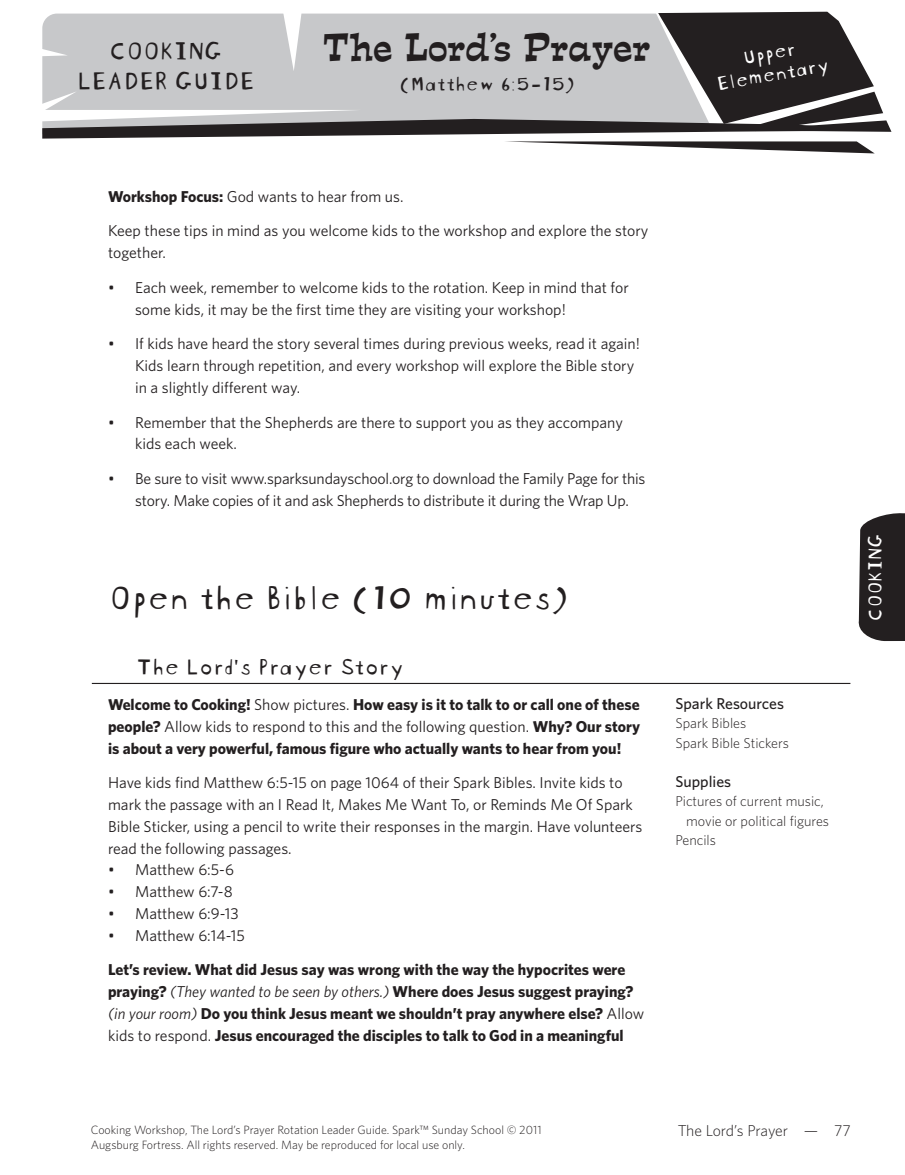
<style>
.page{position:relative;width:905px;height:1175px;background:#fff}
.page>*{position:absolute;margin:0;border:0;box-sizing:border-box;transform-origin:0 0}
._1h1{font:36px "Blockhead Unplugged";color:#231f20}
.t1{font:36px "Estro Font";letter-spacing:-.005em;color:#231f20;scale:.95 1}
.A_head{font:27px/30px "Blockhead Unplugged";color:#231f20;text-align:center}
._2h2{font:24px "Blockhead Unplugged";color:#231f20}
.A_head-2{font:21px/21px "Blockhead Unplugged";color:#fff;text-align:center}
.t2{font:21px "Blockhead Unplugged";color:#231f20}
._6BL{font:15.75px/21.8px "Whitney";color:#231f20}
.Body{font:700 15.75px/21.8px "Whitney";color:#231f20;text-align:justify}
.Body-2{font:15.75px/21.8px "Whitney";color:#231f20}
.BL-no{font:15.75px "Whitney";color:#231f20}
._4Sidebar_head{font:500 15.75px "Whitney";color:#231f20}
.t3{font:300 15.75px "Whitney";letter-spacing:-.01em;color:#231f20}
._5Sidebar_text{font:300 14.25px/19.5px "Whitney";color:#231f20}
.t4{font:300 12px/15px "Whitney";color:#231f20}
.s1{font-weight:700}
.s2{font-weight:400}
.s3{font-weight:400;font-style:italic}
</style>
<div class="page">
<svg style="left:42px;top:11px;width:849px;height:142px"></svg>
<svg style="left:858px;top:513px;width:46px;height:128px;background:#353132"></svg>
<hr style="left:92px;top:683px;width:758px;height:1px;background:#231f20">
<p class="A_head" style="left:76px;top:33px;width:179px">COOKING<br>LEADER GUIDE</p>
<h1 class="t1" style="left:323px;top:21px;width:346px">The Lord’s Prayer</h1>
<h3 class="t2" style="left:399px;top:67px;width:177px">(Matthew 6:5-15)</h3>
<p class="A_head-2" style="left:710px;top:50px;width:115px;rotate:-10deg">Upper<br>Elementary</p>
<p class="Body-2" style="left:108px;top:185px;width:297px"><span class="s1">Workshop Focus:</span> God wants to hear from us.</p>
<p class="Body-2" style="left:108px;top:220px;width:542px">Keep these tips in mind as you welcome kids to the workshop and explore the story together.</p>
<p class="_6BL" style="left:135px;top:276px;width:495px;text-indent:-27px">• Each week, remember to welcome kids to the rotation. Keep in mind that for some kids, it may be the first time they are visiting your workshop!</p>
<p class="_6BL" style="left:135px;top:332px;width:506px;text-indent:-27px">• If kids have heard the story several times during previous weeks, read it again!<br>Kids learn through repetition, and every workshop will explore the Bible story in a slightly different way.</p>
<p class="_6BL" style="left:135px;top:411px;width:489px;text-indent:-27px">• Remember that the Shepherds are there to support you as they accompany kids each week.</p>
<p class="_6BL" style="left:135px;top:467px;width:512px;text-indent:-27px">• Be sure to visit www.sparksundayschool.org to download the Family Page for this story. Make copies of it and ask Shepherds to distribute it during the Wrap Up.</p>
<p class="_1h1" style="left:108px;top:568px;width:462px">Open the Bible (10 minutes)</p>
<p class="_2h2" style="left:135px;top:646px;width:269px">The Lord’s Prayer Story</p>
<p class="Body" style="left:108px;top:693px;width:533px">Welcome to Cooking! <span class="s2">Show pictures.</span> How easy is it to talk to or call one of these people? <span class="s2">Allow kids to respond to this and the following question.</span> Why? Our story is about a very powerful, famous figure who actually wants to hear from you!</p>
<p class="Body-2" style="left:108px;top:771px;width:536px">Have kids find Matthew 6:5-15 on page 1064 of their Spark Bibles. Invite kids to mark the passage with an I Read It, Makes Me Want To, or Reminds Me Of Spark Bible Sticker, using a pencil to write their responses in the margin. Have volunteers read the following passages.</p>
<p class="BL-no" style="left:108px;top:859px;width:127px">• Matthew 6:5-6</p>
<p class="BL-no" style="left:108px;top:881px;width:126px">• Matthew 6:7-8</p>
<p class="BL-no" style="left:108px;top:903px;width:132px">• Matthew 6:9-13</p>
<p class="BL-no" style="left:108px;top:924px;width:138px">• Matthew 6:14-15</p>
<p class="Body" style="left:108px;top:958px;width:537px;text-align:left">Let’s review. What did Jesus say was wrong with the way the hypocrites were praying? <span class="s3">(They wanted to be seen by others.)</span> Where does Jesus suggest praying? <span class="s3">(in your room)</span> Do you think Jesus meant we shouldn’t pray anywhere else? <span class="s2">Allow kids to respond.</span> Jesus encouraged the disciples to talk to God in a meaningful</p>
<p class="_4Sidebar_head" style="left:675px;top:693px;width:110px">Spark Resources</p>
<p class="_5Sidebar_text" style="left:675px;top:713px;width:72px">Spark Bibles</p>
<p class="_5Sidebar_text" style="left:675px;top:732px;width:115px">Spark Bible Stickers</p>
<p class="_4Sidebar_head" style="left:675px;top:771px;width:57px">Supplies</p>
<p class="_5Sidebar_text" style="left:686px;top:791px;width:144px;text-indent:-11px">Pictures of current music, movie or political figures</p>
<p class="_5Sidebar_text" style="left:675px;top:830px;width:42px">Pencils</p>
<h3 class="A_head-2" style="left:861px;top:621px;width:89px;rotate:-90deg">COOKING</h3>
<p class="t4" style="left:91px;top:1122px;width:452px">Cooking Workshop, The Lord’s Prayer Rotation Leader Guide. Spark™ Sunday School © 2011<br>Augsburg Fortress. All rights reserved. May be reproduced for local use only.</p>
<p class="t3" style="left:677px;top:1119px;width:175px">The Lord’s Prayer — 77</p>
</div>
